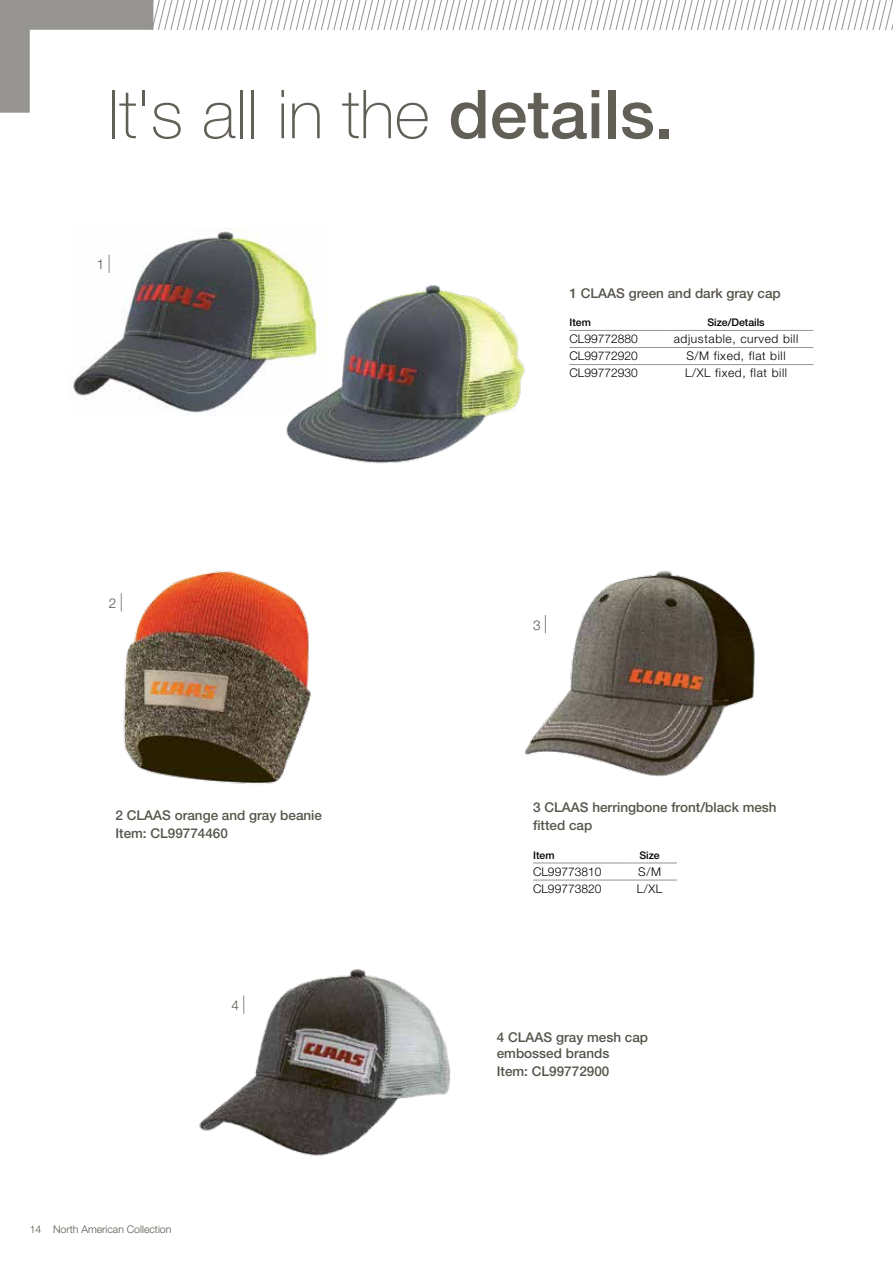
<style>
.page{position:relative;width:893px;height:1263px;background:#fff}
.page>*{position:absolute;margin:0;border:0;box-sizing:border-box;transform-origin:0 0}
.t1{font:100 67.5px "CLAAS Helvetica Neue";color:#625f57}
.t2{font:500 13.5px/18px "Helvetica Neue LT Pro";color:#57544b}
.t3{font:300 13.5px "CLAAS Helvetica Neue";color:#57544b}
.t4{font:300 12px "Helvetica Neue LT Pro";color:#000}
.t5{font:300 12px "Helvetica Neue LT Pro";letter-spacing:.05em;color:#000}
.t6{font:300 10.5px "CLAAS Helvetica Neue";color:#57544b}
.t7{font:500 10.5px "Helvetica Neue LT Pro";color:#000}
.s1{font-weight:500}
</style>
<div class="page">
<svg style="left:0;top:0;width:893px;height:113px"></svg>
<svg style="left:533px;top:879px;width:96px;height:1px"></svg>
<hr style="left:629px;top:880px;width:48px;height:1px;background:#959490">
<hr style="left:629px;top:863px;width:48px;height:1px;background:#959490">
<hr style="left:533px;top:863px;width:96px;height:1px;background:#959490">
<hr style="left:533px;top:880px;width:96px;height:1px;background:#959490">
<hr style="left:665px;top:347px;width:148px;height:1px;background:#959490">
<hr style="left:665px;top:330px;width:148px;height:1px;background:#959490">
<hr style="left:569px;top:330px;width:96px;height:1px;background:#959490">
<hr style="left:569px;top:347px;width:96px;height:1px;background:#959490">
<hr style="left:569px;top:364px;width:96px;height:1px;background:#959490">
<hr style="left:665px;top:364px;width:148px;height:1px;background:#959490">
<img style="left:199px;top:969px;width:252px;height:187px">
<img style="left:524px;top:571px;width:231px;height:206px">
<img style="left:69px;top:228px;width:242px;height:188px">
<img style="left:277px;top:282px;width:249px;height:182px">
<img style="left:120px;top:570px;width:191px;height:214px">
<svg style="left:109px;top:255px;width:1px;height:18px"></svg>
<svg style="left:545px;top:615px;width:1px;height:18px"></svg>
<svg style="left:243px;top:995px;width:1px;height:19px"></svg>
<svg style="left:121px;top:593px;width:1px;height:18px"></svg>
<h1 class="t1" style="left:108px;top:70px;width:567px">It's all in the <span class="s1">details.</span></h1>
<p class="t3" style="left:97px;top:256px;width:9px">1</p>
<p class="t2" style="left:569px;top:284px;width:213px">1 CLAAS green and dark gray cap</p>
<p class="t7" style="left:569px;top:316px;width:23px">Item</p>
<p class="t7" style="left:707px;top:316px;width:59px">Size/Details</p>
<p class="t4" style="left:569px;top:332px;width:70px">CL99772880</p>
<p class="t5" style="left:674px;top:332px;width:126px">adjustable, curved bill</p>
<p class="t4" style="left:569px;top:349px;width:70px">CL99772920</p>
<p class="t5" style="left:686px;top:349px;width:101px">S/M fixed, flat bill</p>
<p class="t4" style="left:569px;top:366px;width:70px">CL99772930</p>
<p class="t5" style="left:685px;top:366px;width:103px">L/XL fixed, flat bill</p>
<p class="t3" style="left:109px;top:594px;width:9px">2</p>
<p class="t2" style="left:115px;top:806px;width:208px">2 CLAAS orange and gray beanie<br>Item: CL99774460</p>
<p class="t3" style="left:231px;top:997px;width:9px">4</p>
<p class="t3" style="left:533px;top:616px;width:9px">3</p>
<p class="t2" style="left:533px;top:798px;width:245px">3 CLAAS herringbone front/black mesh fitted cap</p>
<p class="t7" style="left:533px;top:849px;width:23px">Item</p>
<p class="t7" style="left:639px;top:849px;width:22px">Size</p>
<p class="t4" style="left:533px;top:864px;width:70px">CL99773810</p>
<p class="t4" style="left:638px;top:864px;width:24px">S/M</p>
<p class="t4" style="left:533px;top:881px;width:70px">CL99773820</p>
<p class="t4" style="left:637px;top:881px;width:27px">L/XL</p>
<p class="t2" style="left:497px;top:1029px;width:153px;line-height:16.2px">4 CLAAS gray mesh cap embossed brands</p>
<p class="t2" style="left:497px;top:1062px;width:114px">Item: CL99772900</p>
<p class="t6" style="left:30px;top:1223px;width:143px">14 North American Collection</p>
</div>
